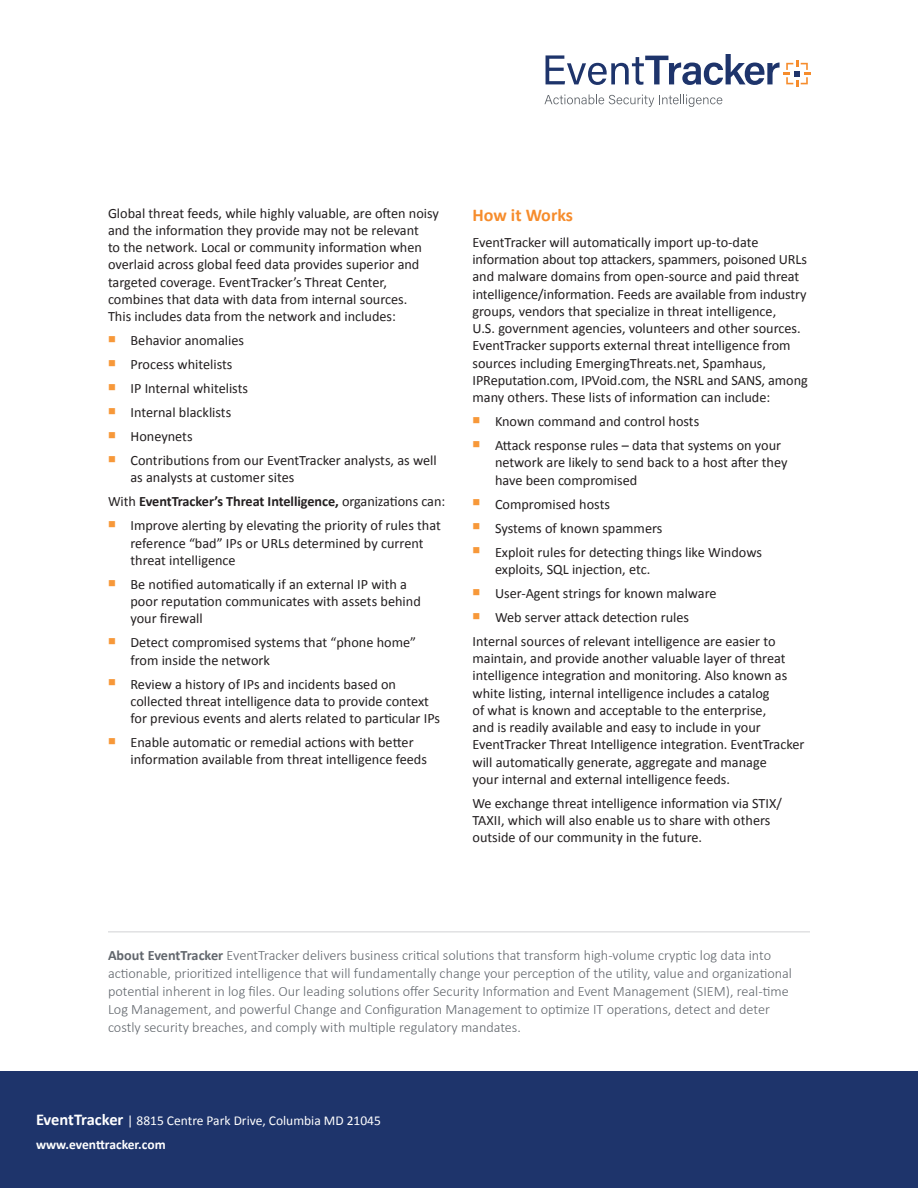
<style>
.page{position:relative;width:918px;height:1188px;background:#fff}
.page>*{position:absolute;margin:0;border:0;box-sizing:border-box;transform-origin:0 0}
.t1{font:700 18px "Calibri";color:#f68c2c}
.t2{font:14.25px/17.2px "Calibri";color:#231f20}
.t3{font:300 14.25px/18px "Calibri";color:#62676d}
.t4{font:700 14.25px "Calibri";letter-spacing:-.005em;color:#231f20}
.t5{font:13.5px/24px "Calibri";color:#fff}
.s1{font-weight:400}
.s2{font-weight:700}
.s3{font-weight:700;font-size:16.5px}
</style>
<div class="page">
<hr style="left:108px;top:932px;width:702px;height:1px;background:#d1d2d4">
<svg style="left:544px;top:94px;width:178px;height:13px"></svg>
<svg style="left:546px;top:54px;width:264px;height:33px"></svg>
<div style="left:0;top:1071px;width:918px;height:117px;background:#1e346b"></div>
<p class="t2" style="left:108px;top:204px;width:332px">Global threat feeds, while highly valuable, are often noisy and the information they provide may not be relevant<br>to the network. Local or community information when overlaid across global feed data provides superior and targeted coverage. EventTracker’s Threat Center, combines that data with data from internal sources.<br>This includes data from the network and includes:</p>
<p class="t2" style="left:108px;top:332px;width:138px"><sup>■</sup> Behavior anomalies</p>
<p class="t2" style="left:108px;top:356px;width:126px"><sup>■</sup> Process whitelists</p>
<p class="t2" style="left:108px;top:380px;width:142px"><sup>■</sup> IP Internal whitelists</p>
<p class="t2" style="left:108px;top:404px;width:125px"><sup>■</sup> Internal blacklists</p>
<p class="t2" style="left:108px;top:428px;width:86px"><sup>■</sup> Honeynets</p>
<p class="t2" style="left:131px;top:452px;width:308px;text-indent:-23px"><sup>■</sup> Contributions from our EventTracker analysts, as well as analysts at customer sites</p>
<p class="t4" style="left:108px;top:493px;width:339px"><span class="s1">With</span> EventTracker’s Threat Intelligence, <span class="s1">organizations can:</span></p>
<p class="t2" style="left:131px;top:517px;width:312px;text-indent:-23px"><sup>■</sup> Improve alerting by elevating the priority of rules that reference “bad” IPs or URLs determined by current threat intelligence</p>
<p class="t2" style="left:131px;top:576px;width:292px;text-indent:-23px"><sup>■</sup> Be notified automatically if an external IP with a poor reputation communicates with assets behind your firewall</p>
<p class="t2" style="left:131px;top:634px;width:287px;text-indent:-23px"><sup>■</sup> Detect compromised systems that “phone home” from inside the network</p>
<p class="t2" style="left:131px;top:675px;width:311px;text-indent:-23px"><sup>■</sup> Review a history of IPs and incidents based on collected threat intelligence data to provide context for previous events and alerts related to particular IPs</p>
<p class="t2" style="left:131px;top:734px;width:298px;text-indent:-23px"><sup>■</sup> Enable automatic or remedial actions with better information available from threat intelligence feeds</p>
<p class="t1" style="left:472px;top:203px;width:102px">How it Works</p>
<p class="t2" style="left:472px;top:233px;width:337px">EventTracker will automatically import up-to-date information about top attackers, spammers, poisoned URLs and malware domains from open-source and paid threat intelligence/information. Feeds are available from industry groups, vendors that specialize in threat intelligence,<br>U.S. government agencies, volunteers and other sources.<br>EventTracker supports external threat intelligence from sources including EmergingThreats.net, Spamhaus, IPReputation.com, IPVoid.com, the NSRL and SANS, among many others. These lists of information can include:</p>
<p class="t2" style="left:472px;top:413px;width:228px"><sup>■</sup> Known command and control hosts</p>
<p class="t2" style="left:495px;top:437px;width:294px;text-indent:-23px"><sup>■</sup> Attack response rules – data that systems on your network are likely to send back to a host after they have been compromised</p>
<p class="t2" style="left:472px;top:495px;width:139px"><sup>■</sup> Compromised hosts</p>
<p class="t2" style="left:472px;top:519px;width:191px"><sup>■</sup> Systems of known spammers</p>
<p class="t2" style="left:495px;top:543px;width:269px;text-indent:-23px"><sup>■</sup> Exploit rules for detecting things like Windows exploits, SQL injection, etc.</p>
<p class="t2" style="left:472px;top:584px;width:246px"><sup>■</sup> User-Agent strings for known malware</p>
<p class="t2" style="left:472px;top:605px;width:305px;line-height:24px"><sup>■</sup> Web server attack detection rules<br>Internal sources of relevant intelligence are easier to</p>
<p class="t2" style="left:473px;top:650px;width:333px">maintain, and provide another valuable layer of threat intelligence integration and monitoring. Also known as white listing, internal intelligence includes a catalog<br>of what is known and acceptable to the enterprise,<br>and is readily available and easy to include in your EventTracker Threat Intelligence integration. EventTracker will automatically generate, aggregate and manage<br>your internal and external intelligence feeds.</p>
<p class="t2" style="left:473px;top:794px;width:311px">We exchange threat intelligence information via STIX/<br>TAXII, which will also enable us to share with others outside of our community in the future.</p>
<p class="t3" style="left:108px;top:946px;width:686px"><span class="s2">About EventTracker</span> EventTracker delivers business critical solutions that transform high-volume cryptic log data into actionable, prioritized intelligence that will fundamentally change your perception of the utility, value and organizational potential inherent in log files. Our leading solutions offer Security Information and Event Management (SIEM), real-time Log Management, and powerful Change and Configuration Management to optimize IT operations, detect and deter costly security breaches, and comply with multiple regulatory mandates.</p>
<p class="t5" style="left:36px;top:1108px;width:347px"><span class="s3">EventTracker</span> | 8815 Centre Park Drive, Columbia MD 21045 <span class="s2">www.eventtracker.com</span></p>
</div>
